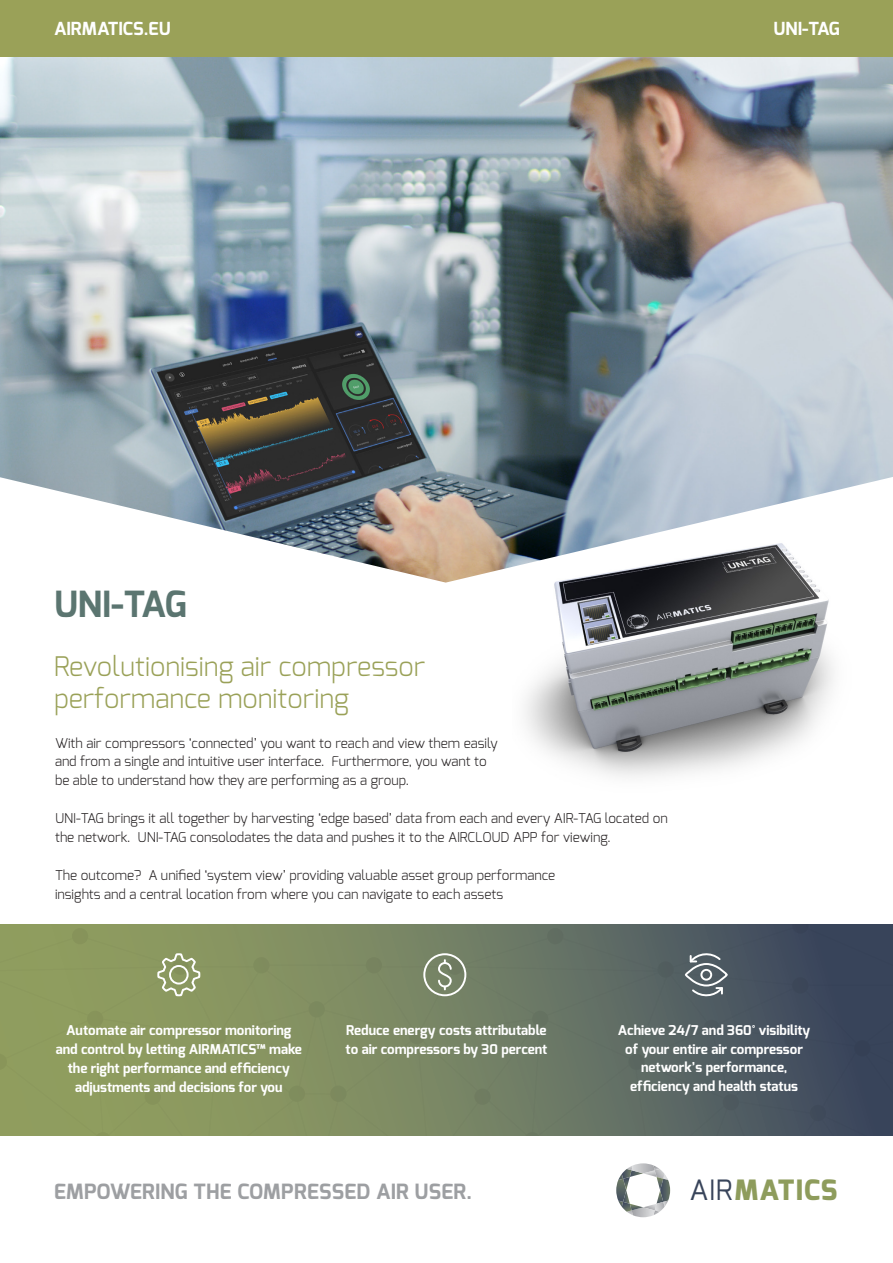
<style>
.page{position:relative;width:893px;height:1263px;background:#fff}
.page>*{position:absolute;margin:0;border:0;box-sizing:border-box;transform-origin:0 0}
.Sub_Heading{font:700 36px "Exo";letter-spacing:-.015em;color:#5b7570}
.t1{font:800 28.05px "Exo";letter-spacing:.035em;color:#8e9c5c}
.Contact_Details{font:300 27px/32.4px "Exo";color:#9aa158}
.t2{font:700 21px "Exo";letter-spacing:.01em;color:#9d9fa2}
.Sub_Heading-2{font:700 18px "Exo";color:#fff}
.Contact_Details-2{font:300 13.5px/18.9px "Exo";color:#231f20}
.Body{font:700 13.5px/18.9px "Exo";color:#fff;text-align:center}
.s1{font-weight:400;color:#38445a}
</style>
<div class="page">
<img style="left:525px;top:583px;width:309px;height:194px">
<svg style="left:792px;top:924px;width:17px;height:1px"></svg>
<svg style="left:0;top:925px;width:893px;height:210px;background:#6e7b61"></svg>
<svg style="left:616px;top:1163px;width:54px;height:54px"></svg>
<svg style="left:157px;top:953px;width:43px;height:43px;background:#9faa7d"></svg>
<div style="left:169px;top:965px;width:20px;height:19px;border:2px solid #fff;border-radius:50%"></div>
<div style="left:700px;top:969px;width:12px;height:12px;border:2px solid #fff;border-radius:50%"></div>
<div style="left:685px;top:963px;width:43px;height:23px;border:2px solid #fff;border-radius:50%"></div>
<svg style="left:688px;top:953px;width:34px;height:11px"></svg>
<svg style="left:690px;top:985px;width:35px;height:11px"></svg>
<img style="left:0;top:57px;width:893px;height:526px">
<div style="left:423px;top:953px;width:43px;height:43px;border:2px solid #fff;border-radius:50%"></div>
<svg style="left:437px;top:960px;width:16px;height:29px"></svg>
<div style="left:0;top:0;width:893px;height:57px;background:#9aa158"></div>
<p class="Sub_Heading-2" style="left:54px;top:17px;width:118px">AIRMATICS.EU</p>
<p class="Sub_Heading-2" style="left:773px;top:17px;width:68px">UNI-TAG</p>
<p class="Sub_Heading" style="left:54px;top:581px;width:135px">UNI-TAG</p>
<p class="Contact_Details" style="left:54px;top:650px;width:373px">Revolutionising air compressor performance monitoring</p>
<p class="Contact_Details-2" style="left:55px;top:733px;width:444px">With air compressors ‘connected’ you want to reach and view them easily and from a single and intuitive user interface. Furthermore, you want to be able to understand how they are performing as a group.</p>
<p class="Contact_Details-2" style="left:55px;top:809px;width:614px">UNI-TAG brings it all together by harvesting ‘edge based’ data from each and every AIR-TAG located on the network. UNI-TAG consolodates the data and pushes it to the AIRCLOUD APP for viewing.</p>
<p class="Contact_Details-2" style="left:55px;top:865px;width:502px">The outcome? A unified ‘system view’ providing valuable asset group performance insights and a central location from where you can navigate to each assets</p>
<p class="Body" style="left:56px;top:1021px;width:247px">Automate air compressor monitoring and control by letting AIRMATICS™ make the right performance and efficiency adjustments and decisions for you</p>
<p class="Body" style="left:618px;top:1020px;width:194px">Achieve 24/7 and 360° visibility of your entire air compressor network’s performance, efficiency and health status</p>
<p class="Body" style="left:346px;top:1021px;width:203px;text-align:left">Reduce energy costs attributable to air compressors by 30 percent</p>
<p class="t2" style="left:54px;top:1178px;width:419px">EMPOWERING THE COMPRESSED AIR USER.</p>
<p class="t1" style="left:689px;top:1172px;width:150px"><span class="s1">AIR</span>MATICS</p>
</div>
